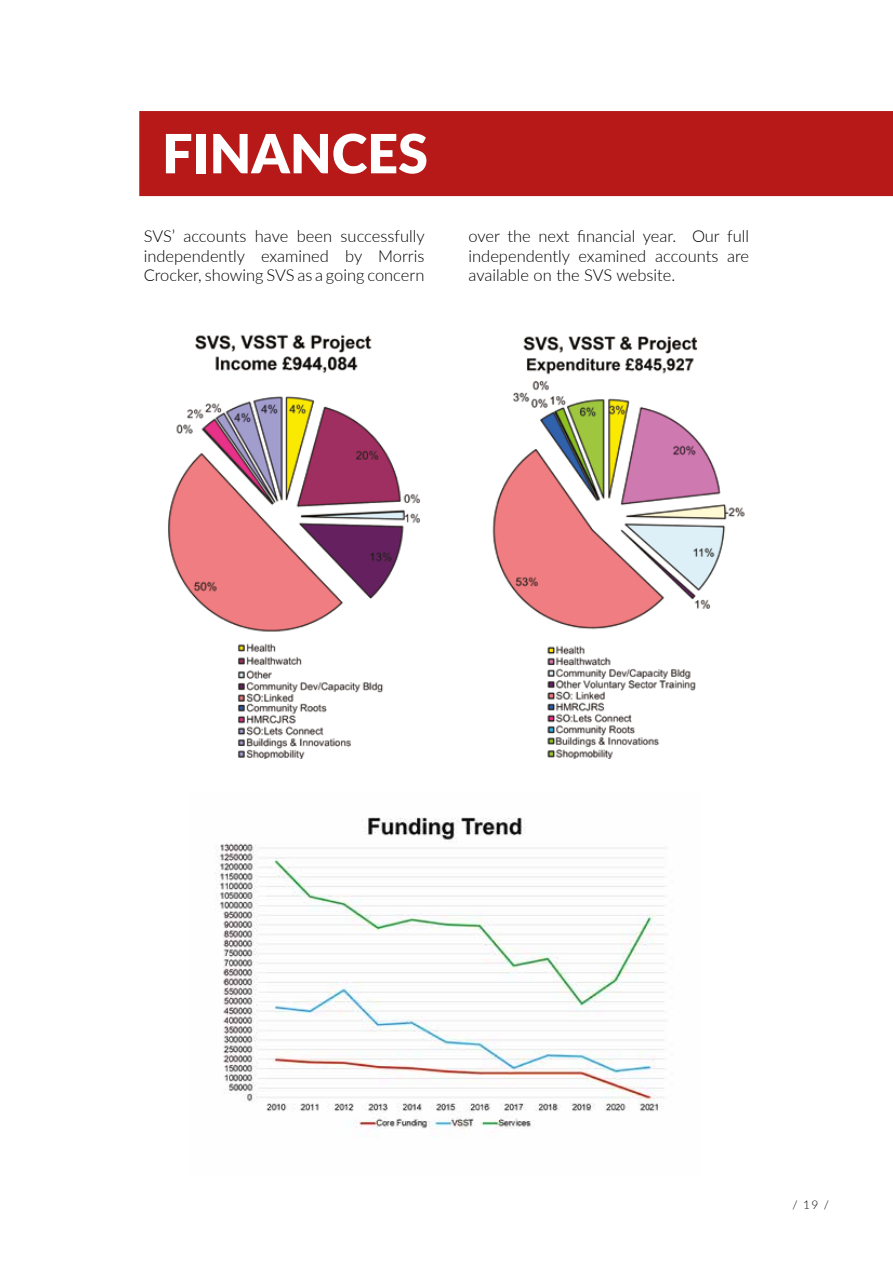
<style>
.page{position:relative;width:893px;height:1263px;background:#fff}
.page>*{position:absolute;margin:0;border:0;box-sizing:border-box;transform-origin:0 0}
.t1{font:900 54px "Lato";color:#fff}
.t2{font:300 16.5px/19.8px "Lato";color:#000;text-align:justify}
.t3{font:300 12px "Lato";color:#000}
</style>
<div class="page">
<div style="left:139px;top:111px;width:754px;height:85px;background:#b61918"></div>
<img style="left:168px;top:334px;width:252px;height:424px">
<img style="left:492px;top:335px;width:253px;height:423px">
<img style="left:215px;top:817px;width:450px;height:313px">
<h1 class="t1" style="left:162px;top:113px;width:267px">FINANCES</h1>
<p class="t2" style="left:144px;top:225px;width:282px">SVS’ accounts have been successfully independently examined by Morris Crocker, showing SVS as a going concern</p>
<p class="t2" style="left:469px;top:225px;width:282px">over the next financial year. Our full independently examined accounts are available on the SVS website.</p>
<p class="t3" style="left:792px;top:1196px;width:38px">/ 19 /</p>
</div>
